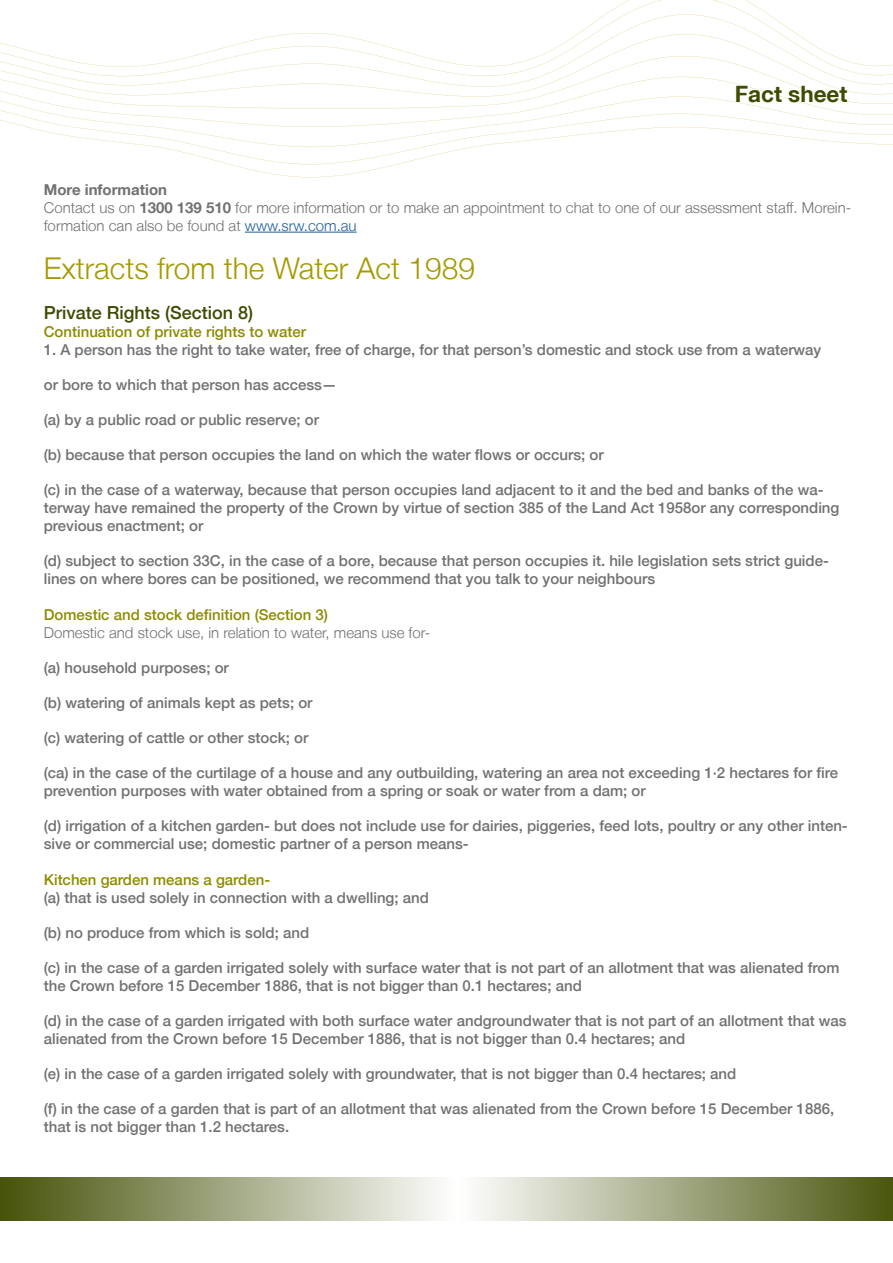
<style>
.page{position:relative;width:893px;height:1263px;background:#fff}
.page>*{position:absolute;margin:0;border:0;box-sizing:border-box;transform-origin:0 0}
.t1{font:300 30px "Helvetica Neue LT";color:#a59a00}
.t2{font:700 22.5px "Helvetica Neue LT";color:#3f4b00}
.t3{font:500 18px "Helvetica Neue LT";color:#3f4b00}
.t4{font:500 15px/18px "Helvetica Neue LT";color:#717073}
.t5{font:300 15px/18px "Helvetica Neue LT";color:#717073}
.t6{font:500 15px "Helvetica Neue LT";color:#8d8b00}
.s1{font-weight:700}
.s2{color:#215e9e}
</style>
<div class="page">
<svg style="left:158px;top:147px;width:315px;height:17px"></svg>
<svg style="left:27px;top:127px;width:866px;height:20px"></svg>
<svg style="left:0;top:109px;width:893px;height:18px"></svg>
<svg style="left:0;top:97px;width:893px;height:12px"></svg>
<svg style="left:0;top:87px;width:893px;height:10px"></svg>
<svg style="left:0;top:77px;width:893px;height:10px"></svg>
<svg style="left:0;top:67px;width:893px;height:10px"></svg>
<svg style="left:0;top:0;width:893px;height:67px"></svg>
<hr style="left:245px;top:232px;width:112px;height:1px;background:#215e9e">
<svg style="left:0;top:1178px;width:893px;height:42px;background:#a3a985"></svg>
<h2 class="t2" style="left:735px;top:80px;width:114px">Fact sheet</h2>
<p class="t5" style="left:44px;top:180px;width:809px"><span class="s1">More information<br></span>Contact us on <span class="s1">1300 139 510</span> for more information or to make an appointment to chat to one of our assessment staff. Morein&shy;formation can also be found at <span class="s2">www.srw.com.au</span></p>
<h1 class="t1" style="left:44px;top:250px;width:433px">Extracts from the Water Act 1989</h1>
<p class="t3" style="left:44px;top:302px;width:211px">Private Rights (Section 8)</p>
<p class="t6" style="left:44px;top:322px;width:264px">Continuation of private rights to water</p>
<p class="t4" style="left:44px;top:340px;width:779px">1. A person has the right to take water, free of charge, for that person’s domestic and stock use from a waterway</p>
<p class="t4" style="left:44px;top:375px;width:295px">or bore to which that person has access—</p>
<p class="t4" style="left:44px;top:410px;width:277px">(a) by a public road or public reserve; or</p>
<p class="t4" style="left:44px;top:445px;width:561px">(b) because that person occupies the land on which the water flows or occurs; or</p>
<p class="t4" style="left:44px;top:480px;width:797px">(c) in the case of a waterway, because that person occupies land adjacent to it and the bed and banks of the wa&shy;terway have remained the property of the Crown by virtue of section 385 of the Land Act 1958or any corresponding previous enactment; or</p>
<p class="t4" style="left:44px;top:551px;width:787px">(d) subject to section 33C, in the case of a bore, because that person occupies it. hile legislation sets strict guide&shy;lines on where bores can be positioned, we recommend that you talk to your neighbours</p>
<p class="t6" style="left:44px;top:605px;width:286px">Domestic and stock definition (Section 3)</p>
<p class="t5" style="left:44px;top:623px;width:388px">Domestic and stock use, in relation to water, means use for-</p>
<p class="t4" style="left:44px;top:658px;width:187px">(a) household purposes; or</p>
<p class="t4" style="left:44px;top:693px;width:270px">(b) watering of animals kept as pets; or</p>
<p class="t4" style="left:44px;top:728px;width:266px">(c) watering of cattle or other stock; or</p>
<p class="t4" style="left:44px;top:763px;width:796px">(ca) in the case of the curtilage of a house and any outbuilding, watering an area not exceeding 1·2 hectares for fire prevention purposes with water obtained from a spring or soak or water from a dam; or</p>
<p class="t4" style="left:44px;top:816px;width:805px">(d) irrigation of a kitchen garden- but does not include use for dairies, piggeries, feed lots, poultry or any other inten&shy;sive or commercial use; domestic partner of a person means-</p>
<p class="t6" style="left:44px;top:871px;width:228px">Kitchen garden means a garden-</p>
<p class="t4" style="left:44px;top:888px;width:387px">(a) that is used solely in connection with a dwelling; and</p>
<p class="t4" style="left:44px;top:923px;width:267px">(b) no produce from which is sold; and</p>
<p class="t4" style="left:44px;top:958px;width:797px">(c) in the case of a garden irrigated solely with surface water that is not part of an allotment that was alienated from the Crown before 15 December 1886, that is not bigger than 0.1 hectares; and</p>
<p class="t4" style="left:44px;top:1011px;width:804px">(d) in the case of a garden irrigated with both surface water andgroundwater that is not part of an allotment that was alienated from the Crown before 15 December 1886, that is not bigger than 0.4 hectares; and</p>
<p class="t4" style="left:44px;top:1064px;width:694px">(e) in the case of a garden irrigated solely with groundwater, that is not bigger than 0.4 hectares; and</p>
<p class="t4" style="left:44px;top:1099px;width:792px">(f) in the case of a garden that is part of an allotment that was alienated from the Crown before 15 December 1886, that is not bigger than 1.2 hectares.</p>
</div>
